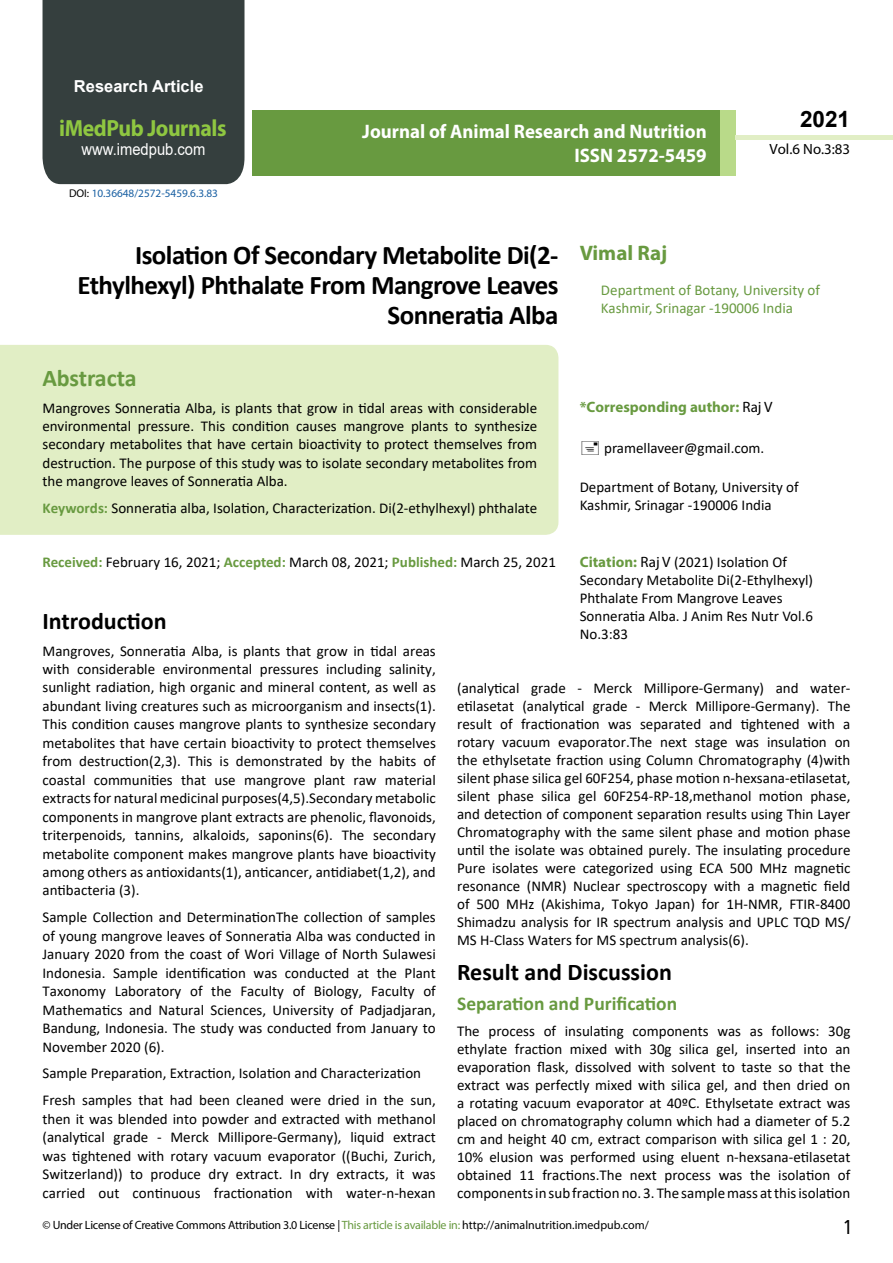
<style>
.page{position:relative;width:893px;height:1263px;background:#fff}
.page>*{position:absolute;margin:0;border:0;box-sizing:border-box;transform-origin:0 0}
.t1{font:700 27px/29.7px "Calibri";letter-spacing:-.02em;color:#000;text-align:right}
.t2{font:25.5px "Tunga";color:#000}
.t3{font:700 24px "Calibri";color:#000}
.t4{font:700 24px "Calibri";letter-spacing:-.005em;color:#689a40}
.t5{font:700 23.4px "Myriad Pro";letter-spacing:-.02em;color:#8fc741;scale:.93 1}
.t6{font:700 22.5px "Arial";color:#000}
.t7{font:700 21px "Myriad Pro";color:#689a40}
.t8{font:700 19.65px/23.5px "Myriad Pro";color:#fff;text-align:right;scale:.96 1}
.t9{font:700 19.5px "Calibri";color:#689a40}
.t10{font:16.5px "Arial";color:#fff;scale:.89 1}
.t11{font:700 16.5px "Arial";color:#fff}
.t12{font:15px/18px "Calibri";color:#000;text-align:justify}
.t13{font:15px/18px "Calibri";color:#689a40}
.t14{font:700 15px "Myriad Pro";color:#689a40}
.t15{font:14.85px "Myriad Pro";color:#000}
.t16{font:12px "Myriad Pro";letter-spacing:-.02em;color:#000}
.t17{font:11.25px "Myriad Pro";color:#185fa2}
.s1{color:#000}
.s2{font-weight:700;color:#689a40}
.s3{font-weight:400;color:#000}
.s4{font-family:"Myriad Pro";font-weight:700;color:#689a40}
.s5{font-family:"Myriad Pro"}
.s6{color:#689a40}
</style>
<div class="page">
<div style="left:43px;top:0;width:201px;height:184px;background:#353f3e"></div>
<div style="left:252px;top:110px;width:469px;height:66px;background:#689a40"></div>
<div style="left:720px;top:110px;width:16px;height:66px;background:#b9da89"></div>
<div style="left:736px;top:135px;width:157px;height:5px;background:#e1eec5"></div>
<div style="left:0;top:345px;width:558px;height:190px;background:#e1eec5"></div>
<p class="t11" style="left:74px;top:75px;width:131px">Research Article</p>
<h3 class="t5" style="left:59px;top:113px;width:181px">iMedPub Journals</h3>
<p class="t10" style="left:82px;top:138px;width:141px">www.imedpub.com</p>
<p class="t17" style="left:69px;top:186px;width:150px"><span class="s1">DOI:</span> 10.36648/2572-5459.6.3.83</p>
<h3 class="t8" style="left:362px;top:119px;width:360px">Journal of Animal Research and Nutrition<br>ISSN 2572-5459</h3>
<h3 class="t6" style="left:800px;top:104px;width:52px">2021</h3>
<p class="t15" style="left:769px;top:140px;width:82px">Vol.6 No.3:83</p>
<h1 class="t1" style="left:78px;top:240px;width:482px">Isolation Of Secondary Metabolite Di(2-<br>Ethylhexyl) Phthalate From Mangrove Leaves<br>Sonneratia Alba</h1>
<h3 class="t4" style="left:43px;top:361px;width:96px">Abstracta</h3>
<p class="t12" style="left:43px;top:398px;width:496px;line-height:18.5px">Mangroves Sonneratia Alba, is plants that grow in tidal areas with considerable environmental pressure. This condition causes mangrove plants to synthesize secondary metabolites that have certain bioactivity to protect themselves from destruction. The purpose of this study was to isolate secondary metabolites from the mangrove leaves of Sonneratia Alba.</p>
<p class="t12" style="left:43px;top:499px;width:496px"><span class="s2">Keywords:</span> Sonneratia alba, Isolation, Characterization. Di(2-ethylhexyl) phthalate</p>
<h3 class="t7" style="left:580px;top:239px;width:89px">Vimal Raj</h3>
<p class="t13" style="left:601px;top:281px;width:221px">Department of Botany, University of<br>Kashmir, Srinagar -190006 India</p>
<p class="t14" style="left:580px;top:397px;width:194px">*Corresponding author: <span class="s3">Raj V</span></p>
<p class="t12" style="left:604px;top:438px;width:162px">pramellaveer@gmail.com.</p>
<p class="t12" style="left:580px;top:477px;width:221px">Department of Botany, University of<br>Kashmir, Srinagar -190006 India</p>
<p class="t12" style="left:580px;top:553px;width:235px;text-align:left"><span class="s4">Citation:</span> <span class="s5">Raj V</span> (2021) Isolation Of<br>Secondary Metabolite Di(2-Ethylhexyl)<br>Phthalate From Mangrove Leaves<br>Sonneratia Alba. J Anim Res Nutr Vol.6<br>No.3:83</p>
<p class="t12" style="left:43px;top:553px;width:515px"><span class="s2">Received:</span> February 16, 2021; <span class="s2">Accepted:</span> March 08, 2021; <span class="s2">Published:</span> March 25, 2021</p>
<h3 class="t3" style="left:43px;top:604px;width:126px">Introduction</h3>
<p class="t12" style="left:43px;top:641px;width:395px;line-height:18.5px">Mangroves, Sonneratia Alba, is plants that grow in tidal areas with considerable environmental pressures including salinity, sunlight radiation, high organic and mineral content, as well as abundant living creatures such as microorganism and insects(1).<br>This condition causes mangrove plants to synthesize secondary metabolites that have certain bioactivity to protect themselves from destruction(2,3). This is demonstrated by the habits of coastal communities that use mangrove plant raw material extracts for natural medicinal purposes(4,5).Secondary metabolic components in mangrove plant extracts are phenolic, flavonoids, triterpenoids, tannins, alkaloids, saponins(6). The secondary metabolite component makes mangrove plants have bioactivity among others as antioxidants(1), anticancer, antidiabet(1,2), and antibacteria (3).</p>
<p class="t12" style="left:43px;top:908px;width:395px;line-height:18.5px">Sample Collection and DeterminationThe collection of samples of young mangrove leaves of Sonneratia Alba was conducted in January 2020 from the coast of Wori Village of North Sulawesi Indonesia. Sample identification was conducted at the Plant Taxonomy Laboratory of the Faculty of Biology, Faculty of Mathematics and Natural Sciences, University of Padjadjaran, Bandung, Indonesia. The study was conducted from January to November 2020 (6).</p>
<p class="t12" style="left:43px;top:1059px;width:395px;line-height:27px">Sample Preparation, Extraction, Isolation and Characterization<br>Fresh samples that had been cleaned were dried in the sun,</p>
<p class="t12" style="left:43px;top:1109px;width:395px;line-height:18.5px">then it was blended into powder and extracted with methanol (analytical grade - Merck Millipore-Germany), liquid extract was tightened with rotary vacuum evaporator ((Buchi, Zurich, Switzerland)) to produce dry extract. In dry extracts, it was carried out continuous fractionation with water-n-hexan</p>
<p class="t12" style="left:457px;top:678px;width:395px">(analytical grade - Merck Millipore-Germany) and water&shy;etilasetat (analytical grade - Merck Millipore-Germany). The result of fractionation was separated and tightened with a rotary vacuum evaporator.The next stage was insulation on the ethylsetate fraction using Column Chromatography (4)with silent phase silica gel 60F254, phase motion n-hexsana-etilasetat, silent phase silica gel 60F254-RP-18,methanol motion phase, and detection of component separation results using Thin Layer Chromatography with the same silent phase and motion phase until the isolate was obtained purely. The insulating procedure Pure isolates were categorized using ECA 500 MHz magnetic resonance (NMR) Nuclear spectroscopy with a magnetic field of 500 MHz (Akishima, Tokyo Japan) for 1H-NMR, FTIR-8400<br>Shimadzu analysis for IR spectrum analysis and UPLC TQD MS/ MS H-Class Waters for MS spectrum analysis(6).</p>
<h3 class="t3" style="left:457px;top:955px;width:216px">Result and Discussion</h3>
<h3 class="t9" style="left:457px;top:989px;width:222px">Separation and Purification</h3>
<p class="t12" style="left:457px;top:1022px;width:395px">The process of insulating components was as follows: 30g ethylate fraction mixed with 30g silica gel, inserted into an evaporation flask, dissolved with solvent to taste so that the extract was perfectly mixed with silica gel, and then dried on a rotating vacuum evaporator at 40ºC. Ethylsetate extract was placed on chromatography column which had a diameter of 5.2 cm and height 40 cm, extract comparison with silica gel 1 : 20, 10% elusion was performed using eluent n-hexsana-etilasetat obtained 11 fractions.The next process was the isolation of components in sub fraction no. 3. The sample mass at this isolation</p>
<p class="t16" style="left:43px;top:1218px;width:608px">© Under License of Creative Commons Attribution 3.0 License | <span class="s6">This article is available in:</span> http://animalnutrition.imedpub.com/</p>
<h2 class="t2" style="left:844px;top:1210px;width:9px">1</h2>
</div>
